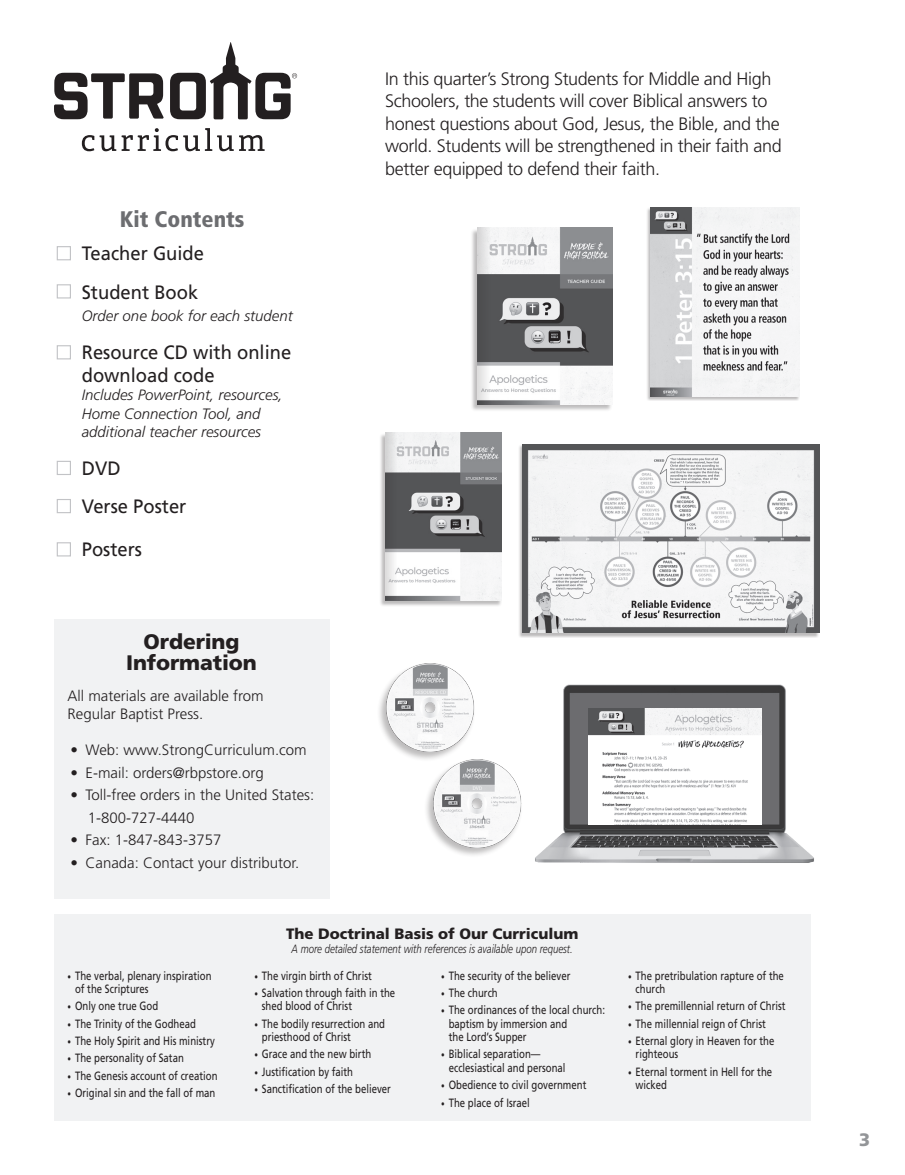
<style>
.page{position:relative;width:905px;height:1175px;background:#fff}
.page>*{position:absolute;margin:0;border:0;box-sizing:border-box;transform-origin:0 0}
.Body-NO_indent{font:900 condensed 22.5px "Frutiger LT Std";color:#6c6d70}
.t1{font:900 21px/21px "Frutiger LT Std";letter-spacing:-.005em;color:#231f20;text-align:center}
.Body-NO_indent-2{font:19.35px/22.8px "Frutiger LT Std";color:#231f20;scale:.95 1}
.Body-No_Indent{font:300 18px/22.5px "Frutiger LT Std";letter-spacing:-.02em;color:#231f20}
.Running_footer_LEFT{font:900 18px "Frutiger LT Std";color:#939598}
.t2{font:300 15px/18px "Frutiger LT Std";color:#231f20}
.Body-NO_indent-3{font:italic 300 15px/18.1px "Frutiger LT Std";color:#231f20}
.t3{font:900 15px "Frutiger LT Std";color:#231f20}
.t4{font:12px/13.5px "Frutiger LT Std";color:#231f20;scale:.8 1}
.t5{font:italic 300 12px "Frutiger LT Std";color:#231f20;scale:.8 1}
.s1{font-size:9px}
</style>
<div class="page">
<div style="left:54px;top:914px;width:756px;height:206px;background:#f1f2f3"></div>
<div style="left:54px;top:619px;width:275px;height:279px;background:#f1f2f3"></div>
<svg style="left:54px;top:73px;width:110px;height:46px"></svg>
<svg style="left:82px;top:128px;width:182px;height:23px"></svg>
<svg style="left:170px;top:42px;width:127px;height:77px"></svg>
<div style="left:470px;top:228px;width:142px;height:184px;background:#231f20;opacity:.3"></div>
<img style="left:505px;top:228px;width:107px;height:176px">
<img style="left:477px;top:227px;width:28px;height:178px">
<div style="left:57px;top:246px;width:14px;height:14px;border:1px solid #c2c3c6"></div>
<div style="left:57px;top:284px;width:14px;height:14px;border:1px solid #c2c3c6"></div>
<div style="left:57px;top:345px;width:14px;height:14px;border:1px solid #c2c3c6"></div>
<div style="left:57px;top:461px;width:14px;height:14px;border:1px solid #c2c3c6"></div>
<div style="left:57px;top:499px;width:14px;height:14px;border:1px solid #c2c3c6"></div>
<div style="left:57px;top:542px;width:14px;height:14px;border:1px solid #c2c3c6"></div>
<div style="left:379px;top:433px;width:123px;height:173px;background:#231f20;opacity:.3"></div>
<img style="left:385px;top:432px;width:117px;height:168px">
<svg style="left:385px;top:432px;width:24px;height:167px"></svg>
<img style="left:535px;top:684px;width:279px;height:179px">
<div style="left:424px;top:759px;width:99px;height:98px;background:#231f20;opacity:.3"></div>
<img style="left:432px;top:759px;width:90px;height:89px">
<div style="left:377px;top:663px;width:98px;height:98px;background:#231f20;opacity:.3"></div>
<img style="left:385px;top:663px;width:90px;height:89px">
<img style="left:588px;top:708px;width:173px;height:116px">
<div style="left:518px;top:444px;width:301px;height:194px;background:#231f20;opacity:.3"></div>
<img style="left:522px;top:444px;width:297px;height:189px">
<div style="left:645px;top:208px;width:154px;height:193px;background:#231f20;opacity:.3"></div>
<img style="left:650px;top:207px;width:149px;height:189px">
<p class="Body-NO_indent" style="left:120px;top:206px;width:126px">Kit Contents</p>
<p class="Body-NO_indent-2" style="left:82px;top:242px;width:130px">Teacher Guide</p>
<p class="Body-NO_indent-2" style="left:82px;top:280px;width:124px">Student Book</p>
<p class="Body-NO_indent-3" style="left:82px;top:307px;width:212px">Order one book for each student</p>
<p class="Body-NO_indent-2" style="left:82px;top:341px;width:222px">Resource CD with online download code</p>
<p class="Body-NO_indent-3" style="left:82px;top:386px;width:202px">Includes PowerPoint, resources,<br>Home Connection Tool, and additional teacher resources</p>
<p class="Body-NO_indent-2" style="left:82px;top:457px;width:42px">DVD</p>
<p class="Body-NO_indent-2" style="left:82px;top:495px;width:112px">Verse Poster</p>
<p class="Body-NO_indent-2" style="left:82px;top:538px;width:65px">Posters</p>
<h2 class="t1" style="left:126px;top:630px;width:132px">Ordering<br>Information</h2>
<p class="t2" style="left:68px;top:687px;width:198px">All materials are available from<br>Regular Baptist Press.</p>
<p class="t2" style="left:70px;top:741px;width:238px">• Web: www.StrongCurriculum.com</p>
<p class="t2" style="left:70px;top:763px;width:195px">• E-mail: orders@rbpstore.org</p>
<p class="t2" style="left:88px;top:784px;width:228px;line-height:22.5px;text-indent:-17px">• Toll-free orders in the United States:<br>1-800-727-4440</p>
<p class="t2" style="left:70px;top:831px;width:152px">• Fax: 1-847-843-3757</p>
<p class="t2" style="left:70px;top:853px;width:230px">• Canada: Contact your distributor.</p>
<p class="Body-No_Indent" style="left:385px;top:67px;width:398px">In this quarter’s Strong Students for Middle and High Schoolers, the students will cover Biblical answers to honest questions about God, Jesus, the Bible, and the world. Students will be strengthened in their faith and better equipped to defend their faith.</p>
<p class="t4" style="left:75px;top:968px;width:172px;text-indent:-8px"><span class="s1">•</span> The verbal, plenary inspiration of the Scriptures</p>
<p class="t4" style="left:68px;top:999px;width:115px"><span class="s1">•</span> Only one true God</p>
<p class="t4" style="left:68px;top:1016px;width:162px"><span class="s1">•</span> The Trinity of the Godhead</p>
<p class="t4" style="left:68px;top:1034px;width:186px"><span class="s1">•</span> The Holy Spirit and His ministry</p>
<p class="t4" style="left:68px;top:1051px;width:147px"><span class="s1">•</span> The personality of Satan</p>
<p class="t4" style="left:68px;top:1068px;width:189px"><span class="s1">•</span> The Genesis account of creation</p>
<p class="t4" style="left:68px;top:1086px;width:186px"><span class="s1">•</span> Original sin and the fall of man</p>
<p class="t3" style="left:286px;top:924px;width:294px">The Doctrinal Basis of Our Curriculum</p>
<p class="t5" style="left:291px;top:941px;width:353px">A more detailed statement with references is available upon request.</p>
<p class="t4" style="left:254px;top:968px;width:148px"><span class="s1">•</span> The virgin birth of Christ</p>
<p class="t4" style="left:262px;top:986px;width:168px;text-indent:-8px"><span class="s1">•</span> Salvation through faith in the shed blood of Christ</p>
<p class="t4" style="left:262px;top:1016px;width:156px;text-indent:-8px"><span class="s1">•</span> The bodily resurrection and priesthood of Christ</p>
<p class="t4" style="left:254px;top:1047px;width:148px"><span class="s1">•</span> Grace and the new birth</p>
<p class="t4" style="left:254px;top:1064px;width:125px"><span class="s1">•</span> Justification by faith</p>
<p class="t4" style="left:254px;top:1082px;width:172px"><span class="s1">•</span> Sanctification of the believer</p>
<p class="t4" style="left:441px;top:968px;width:163px"><span class="s1">•</span> The security of the believer</p>
<p class="t4" style="left:441px;top:986px;width:72px"><span class="s1">•</span> The church</p>
<p class="t4" style="left:449px;top:1003px;width:197px;text-indent:-8px"><span class="s1">•</span> The ordinances of the local church: baptism by immersion and<br>the Lord’s Supper</p>
<p class="t4" style="left:449px;top:1047px;width:148px;text-indent:-8px"><span class="s1">•</span> Biblical separation— ecclesiastical and personal</p>
<p class="t4" style="left:441px;top:1078px;width:183px"><span class="s1">•</span> Obedience to civil government</p>
<p class="t4" style="left:441px;top:1095px;width:112px"><span class="s1">•</span> The place of Israel</p>
<p class="t4" style="left:635px;top:968px;width:187px;text-indent:-8px"><span class="s1">•</span> The pretribulation rapture of the church</p>
<p class="t4" style="left:628px;top:999px;width:198px"><span class="s1">•</span> The premillennial return of Christ</p>
<p class="t4" style="left:628px;top:1016px;width:174px"><span class="s1">•</span> The millennial reign of Christ</p>
<p class="t4" style="left:635px;top:1034px;width:175px;text-indent:-8px"><span class="s1">•</span> Eternal glory in Heaven for the righteous</p>
<p class="t4" style="left:635px;top:1064px;width:172px;text-indent:-8px"><span class="s1">•</span> Eternal torment in Hell for the wicked</p>
<p class="Running_footer_LEFT" style="left:859px;top:1128px;width:13px">3</p>
</div>
